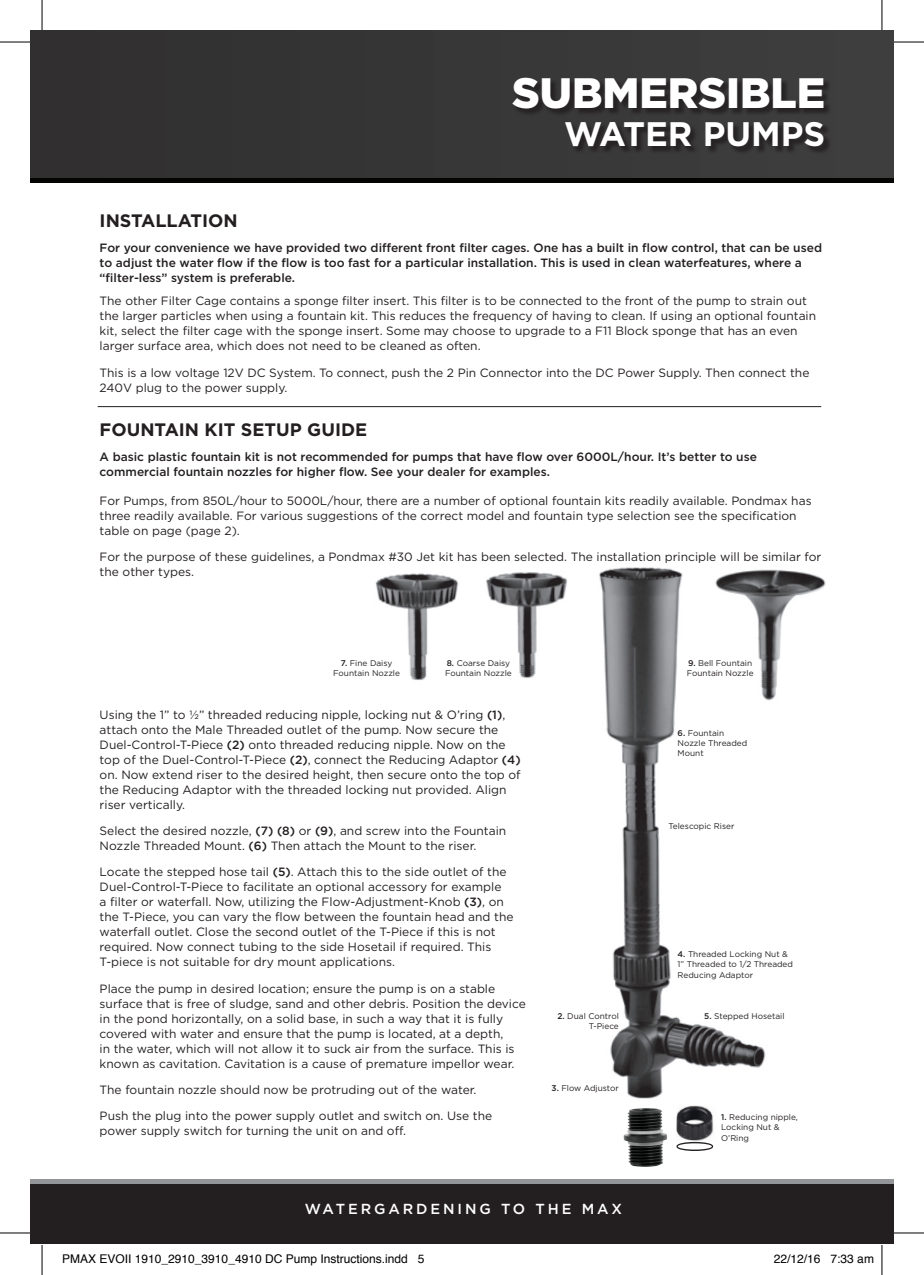
<style>
.page{position:relative;width:924px;height:1275px;background:#fff}
.page>*{position:absolute;margin:0;border:0;box-sizing:border-box;transform-origin:0 0}
.t1{font:900 42.6px "Gotham HTF";color:#fff}
.t2{font:700 34px "Gotham";color:#fff}
.t3{font:700 18px "Gotham";color:#231f20}
.t4{font:500 14.6px "Gotham";letter-spacing:.2em;color:#fff}
.t5{font:12px/15px "Gotham";color:#231f20}
.t6{font:500 12px/15px "Gotham";color:#231f20}
.t7{font:12px "Helvetica";color:#000}
.t8{font:8.2px/10.4px "Gotham";color:#231f20}
.s1{font-weight:500}
</style>
<div class="page">
<div style="left:31px;top:1183px;width:861px;height:61px;background:#231f20"></div>
<hr style="left:31px;top:1179px;width:861px;height:4px;background:#939598">
<div style="left:31px;top:31px;width:861px;height:147px;background:#363536"></div>
<hr style="left:31px;top:178px;width:861px;height:4px;background:#040503">
<div style="left:512px;top:78px;width:319px;height:77px;background:#231f20;opacity:.85"></div>
<img style="left:375px;top:567px;width:451px;height:584px">
<img style="left:618px;top:1101px;width:52px;height:66px">
<hr style="left:98px;top:406px;width:722px;height:1px;background:#231f20">
<img style="left:675px;top:1104px;width:41px;height:38px">
<div style="left:676px;top:1142px;width:36px;height:9px;border:2px solid #231f20;border-radius:50%"></div>
<div style="left:677px;top:1143px;width:34px;height:6px;background:#fff;border-radius:50%"></div>
<hr style="left:0;top:42px;width:30px;height:1px;background:#000">
<hr style="left:893px;top:42px;width:30px;height:1px;background:#000">
<hr style="left:0;top:1232px;width:30px;height:1px;background:#000">
<hr style="left:893px;top:1232px;width:30px;height:1px;background:#000">
<hr style="left:42px;top:0;width:1px;height:30px;background:#000">
<hr style="left:42px;top:1245px;width:1px;height:30px;background:#000">
<hr style="left:881px;top:0;width:1px;height:30px;background:#000">
<hr style="left:881px;top:1245px;width:1px;height:30px;background:#000">
<h3 class="t3" style="left:100px;top:208px;width:139px">INSTALLATION</h3>
<h1 class="t1" style="left:512px;top:68px;width:314px">SUBMERSIBLE</h1>
<h2 class="t2" style="left:563px;top:111px;width:262px">WATER PUMPS</h2>
<p class="t6" style="left:100px;top:240px;width:723px">For your convenience we have provided two different front filter cages. One has a built in flow control, that can be used to adjust the water flow if the flow is too fast for a particular installation. This is used in clean waterfeatures, where a “filter-less” system is preferable.</p>
<p class="t5" style="left:100px;top:293px;width:717px">The other Filter Cage contains a sponge filter insert. This filter is to be connected to the front of the pump to strain out the larger particles when using a fountain kit. This reduces the frequency of having to clean. If using an optional fountain kit, select the filter cage with the sponge insert. Some may choose to upgrade to a F11 Block sponge that has an even larger surface area, which does not need to be cleaned as often.</p>
<p class="t5" style="left:100px;top:365px;width:711px">This is a low voltage 12V DC System. To connect, push the 2 Pin Connector into the DC Power Supply. Then connect the<br>240V plug to the power supply.</p>
<h3 class="t3" style="left:100px;top:417px;width:269px">FOUNTAIN KIT SETUP GUIDE</h3>
<p class="t6" style="left:100px;top:449px;width:658px">A basic plastic fountain kit is not recommended for pumps that have flow over 6000L/hour. It’s better to use commercial fountain nozzles for higher flow. See your dealer for examples.</p>
<p class="t5" style="left:100px;top:492px;width:713px">For Pumps, from 850L/hour to 5000L/hour, there are a number of optional fountain kits readily available. Pondmax has three readily available. For various suggestions of the correct model and fountain type selection see the specification table on page (page 2).</p>
<p class="t5" style="left:100px;top:549px;width:722px">For the purpose of these guidelines, a Pondmax #30 Jet kit has been selected. The installation principle will be similar for the other types.</p>
<p class="t8" style="left:333px;top:657px;width:68px;text-align:center"><span class="s1">7.</span> Fine Daisy<br>Fountain Nozzle</p>
<p class="t8" style="left:445px;top:657px;width:68px"><span class="s1">8.</span> Coarse Daisy<br>Fountain Nozzle</p>
<p class="t8" style="left:686px;top:657px;width:68px"><span class="s1">9.</span> Bell Fountain<br>Fountain Nozzle</p>
<p class="t5" style="left:100px;top:706px;width:422px">Using the 1” to ½” threaded reducing nipple, locking nut &amp; O’ring <span class="s1">(1)</span>, attach onto the Male Threaded outlet of the pump. Now secure the Duel-Control-T-Piece <span class="s1">(2)</span> onto threaded reducing nipple. Now on the top of the Duel-Control-T-Piece <span class="s1">(2)</span>, connect the Reducing Adaptor <span class="s1">(4) </span>on. Now extend riser to the desired height, then secure onto the top of the Reducing Adaptor with the threaded locking nut provided. Align riser vertically.</p>
<p class="t5" style="left:100px;top:823px;width:408px">Select the desired nozzle, <span class="s1">(7) (8)</span> or <span class="s1">(9)</span>, and screw into the Fountain<br>Nozzle Threaded Mount. <span class="s1">(6)</span> Then attach the Mount to the riser.</p>
<p class="t5" style="left:100px;top:864px;width:415px">Locate the stepped hose tail <span class="s1">(5)</span>. Attach this to the side outlet of the Duel-Control-T-Piece to facilitate an optional accessory for example<br>a filter or waterfall. Now, utilizing the Flow-Adjustment-Knob <span class="s1">(3)</span>, on the T-Piece, you can vary the flow between the fountain head and the waterfall outlet. Close the second outlet of the T-Piece if this is not required. Now connect tubing to the side Hosetail if required. This T-piece is not suitable for dry mount applications.</p>
<p class="t5" style="left:100px;top:980px;width:427px">Place the pump in desired location; ensure the pump is on a stable surface that is free of sludge, sand and other debris. Position the device in the pond horizontally, on a solid base, in such a way that it is fully covered with water and ensure that the pump is located, at a depth,<br>in the water, which will not allow it to suck air from the surface. This is known as cavitation. Cavitation is a cause of premature impellor wear.</p>
<p class="t5" style="left:100px;top:1076px;width:394px;line-height:26.4px">The fountain nozzle should now be protruding out of the water.<br>Push the plug into the power supply outlet and switch on. Use the</p>
<p class="t5" style="left:100px;top:1123px;width:308px">power supply switch for turning the unit on and off.</p>
<p class="t8" style="left:557px;top:1010px;width:63px;text-align:right"><span class="s1">2.</span> Dual Control<br>T-Piece</p>
<p class="t8" style="left:551px;top:1082px;width:69px"><span class="s1">3.</span> Flow Adjustor</p>
<p class="t4" style="left:305px;top:1199px;width:318px">WATERGARDENING TO THE MAX</p>
<p class="t8" style="left:677px;top:727px;width:71px"><span class="s1">6.</span> Fountain<br>Nozzle Threaded<br>Mount</p>
<p class="t8" style="left:668px;top:820px;width:67px">Telescopic Riser</p>
<p class="t8" style="left:677px;top:948px;width:117px"><span class="s1">4.</span> Threaded Locking Nut &amp;<br>1” Threaded to 1/2 Threaded<br>Reducing Adaptor</p>
<p class="t8" style="left:704px;top:1010px;width:82px"><span class="s1">5.</span> Stepped Hosetail</p>
<p class="t8" style="left:721px;top:1111px;width:78px"><span class="s1">1.</span> Reducing nipple,<br>Locking Nut &amp;<br>O’Ring</p>
<p class="t7" style="left:62px;top:1249px;width:364px">PMAX EVOII 1910_2910_3910_4910 DC Pump Instructions.indd 5</p>
<p class="t7" style="left:773px;top:1249px;width:102px">22/12/16 7:33 am</p>
</div>
